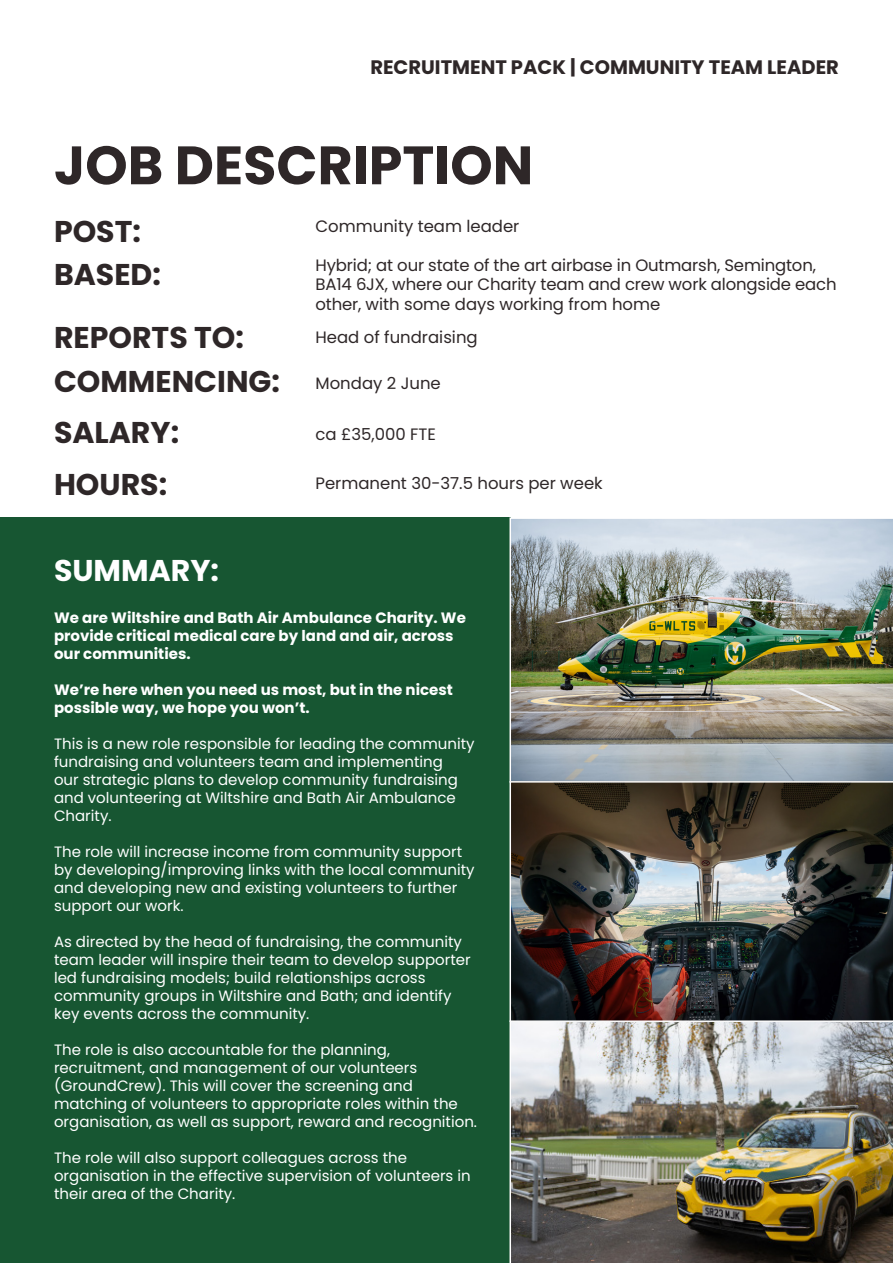
<style>
.page{position:relative;width:893px;height:1263px;background:#fff}
.page>*{position:absolute;margin:0;border:0;box-sizing:border-box;transform-origin:0 0}
.t1{font:700 54px "Poppins";color:#2e2728}
.t2{font:700 30px "Poppins";color:#2e2728}
.t3{font:700 30px "Poppins";color:#fff}
.t4{font:700 19.5px "Poppins";color:#2e2728}
.t5{font:16.5px/19.8px "Poppins";color:#2e2728}
.t6{font:15px/18px "Poppins";color:#fff}
.t7{font:700 15px/18px "Poppins";color:#fff}
</style>
<div class="page">
<div style="left:0;top:517px;width:510px;height:746px;background:#175632"></div>
<img style="left:509px;top:517px;width:384px;height:264px">
<img style="left:509px;top:1022px;width:384px;height:241px">
<img style="left:509px;top:781px;width:384px;height:241px">
<h3 class="t4" style="left:370px;top:56px;width:470px">RECRUITMENT PACK | COMMUNITY TEAM LEADER</h3>
<p class="t1" style="left:54px;top:134px;width:481px">JOB DESCRIPTION</p>
<p class="t2" style="left:54px;top:214px;width:89px">POST:</p>
<p class="t5" style="left:315px;top:217px;width:205px">Community team leader</p>
<p class="t2" style="left:54px;top:257px;width:108px">BASED:</p>
<p class="t2" style="left:54px;top:320px;width:192px">REPORTS TO:</p>
<p class="t2" style="left:54px;top:364px;width:227px">COMMENCING:</p>
<p class="t2" style="left:54px;top:415px;width:127px">SALARY:</p>
<p class="t2" style="left:54px;top:467px;width:115px">HOURS:</p>
<p class="t3" style="left:54px;top:553px;width:166px">SUMMARY:</p>
<p class="t5" style="left:315px;top:255px;width:523px">Hybrid; at our state of the art airbase in Outmarsh, Semington,<br>BA14 6JX, where our Charity team and crew work alongside each other, with some days working from home</p>
<p class="t5" style="left:315px;top:328px;width:164px">Head of fundraising</p>
<p class="t5" style="left:315px;top:373px;width:127px">Monday 2 June</p>
<p class="t5" style="left:315px;top:424px;width:122px">ca £35,000 FTE</p>
<p class="t5" style="left:315px;top:474px;width:289px">Permanent 30-37.5 hours per week</p>
<p class="t7" style="left:54px;top:608px;width:413px">We are Wiltshire and Bath Air Ambulance Charity. We provide critical medical care by land and air, across our communities.</p>
<p class="t7" style="left:54px;top:680px;width:400px">We’re here when you need us most, but in the nicest possible way, we hope you won’t.</p>
<p class="t6" style="left:54px;top:734px;width:422px">This is a new role responsible for leading the community fundraising and volunteers team and implementing<br>our strategic plans to develop community fundraising and volunteering at Wiltshire and Bath Air Ambulance Charity.</p>
<p class="t6" style="left:54px;top:842px;width:422px">The role will increase income from community support by developing/improving links with the local community and developing new and existing volunteers to further support our work.</p>
<p class="t6" style="left:54px;top:932px;width:418px">As directed by the head of fundraising, the community team leader will inspire their team to develop supporter led fundraising models; build relationships across community groups in Wiltshire and Bath; and identify key events across the community.</p>
<p class="t6" style="left:54px;top:1040px;width:425px">The role is also accountable for the planning, recruitment, and management of our volunteers (GroundCrew). This will cover the screening and matching of volunteers to appropriate roles within the organisation, as well as support, reward and recognition.</p>
<p class="t6" style="left:54px;top:1148px;width:418px">The role will also support colleagues across the organisation in the effective supervision of volunteers in their area of the Charity.</p>
</div>
